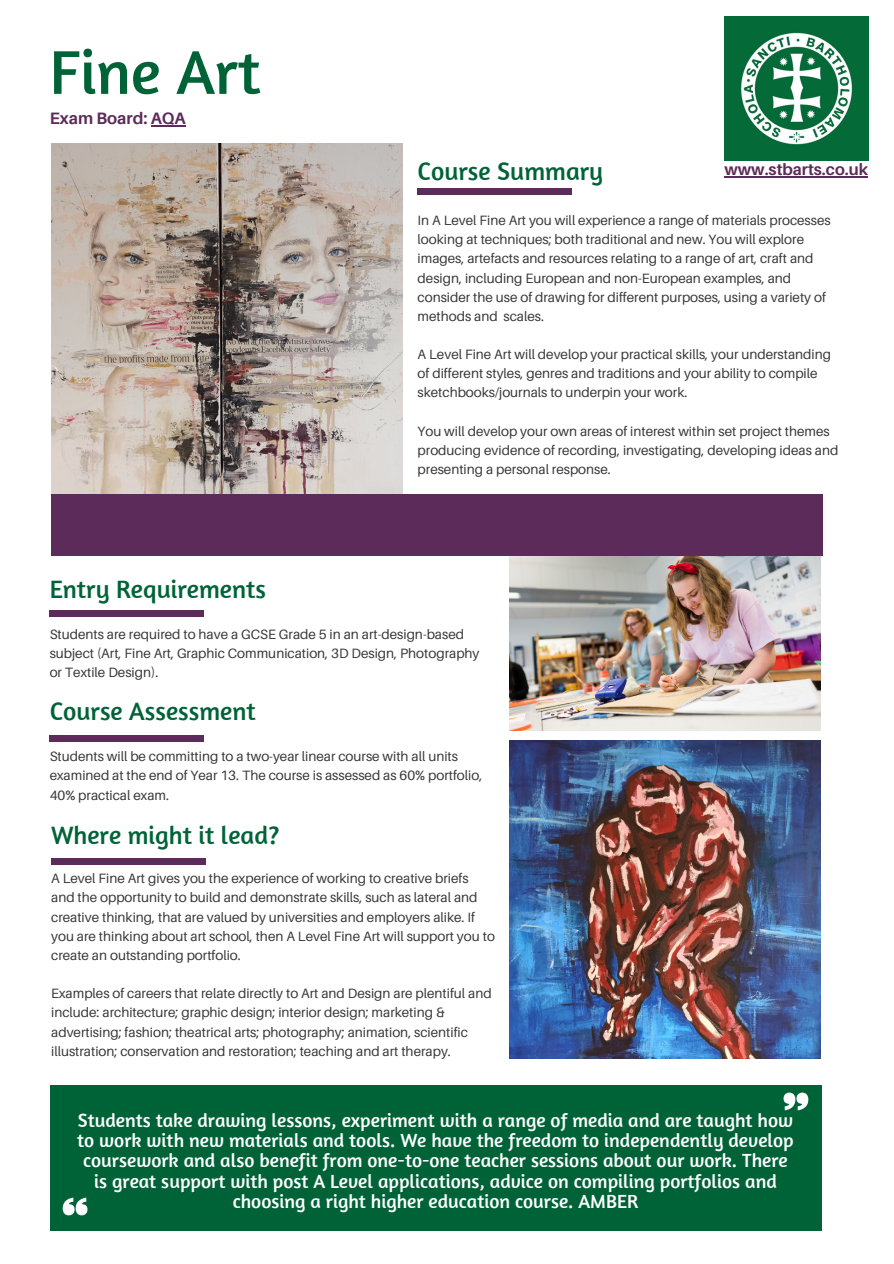
<style>
.page{position:relative;width:894px;height:1264px;background:#fff}
.page>*{position:absolute;margin:0;border:0;box-sizing:border-box;transform-origin:0 0}
.t1{font:62.85px "Amaranth";color:#006338}
.t2{font:25.65px "Amaranth";color:#006338}
.t3{font:19.5px/20.2px "Amaranth";color:#fff;text-align:center}
.t4{font:700 16.5px "Aileron";color:#5c2b59}
.t5{font:700 16.2px "Aileron";color:#5c2b59}
.t6{font:13.5px/19.2px "Aileron";color:#383838}
</style>
<div class="page">
<img style="left:509px;top:740px;width:311px;height:318px">
<img style="left:51px;top:144px;width:351px;height:350px">
<img style="left:509px;top:555px;width:311px;height:175px">
<div style="left:51px;top:494px;width:771px;height:61px;background:#5c2b59"></div>
<div style="left:50px;top:1084px;width:771px;height:146px;background:#006338"></div>
<svg style="left:783px;top:1092px;width:25px;height:18px"></svg>
<svg style="left:63px;top:1197px;width:24px;height:18px"></svg>
<div style="left:50px;top:611px;width:154px;height:5px;background:#5c2b59"></div>
<img style="left:724px;top:16px;width:144px;height:145px">
<div style="left:51px;top:858px;width:154px;height:6px;background:#5c2b59"></div>
<div style="left:50px;top:736px;width:154px;height:5px;background:#5c2b59"></div>
<div style="left:417px;top:189px;width:155px;height:5px;background:#5c2b59"></div>
<hr style="left:151px;top:125px;width:35px;height:2px;background:#5c2b59">
<hr style="left:724px;top:176px;width:143px;height:1px;background:#5c2b59">
<p class="t1" style="left:50px;top:32px;width:212px">Fine Art</p>
<p class="t4" style="left:50px;top:108px;width:137px">Exam Board: AQA</p>
<p class="t2" style="left:50px;top:573px;width:218px">Entry Requirements</p>
<p class="t2" style="left:417px;top:155px;width:187px">Course Summary</p>
<p class="t5" style="left:724px;top:159px;width:145px">www.stbarts.co.uk</p>
<p class="t6" style="left:417px;top:210px;width:414px">In A Level Fine Art you will experience a range of materials processes looking at techniques; both traditional and new. You will explore images, artefacts and resources relating to a range of art, craft and design, including European and non-European examples, and consider the use of drawing for different purposes, using a variety of methods and scales.</p>
<p class="t6" style="left:417px;top:344px;width:415px">A Level Fine Art will develop your practical skills, your understanding of different styles, genres and traditions and your ability to compile sketchbooks/journals to underpin your work.</p>
<p class="t6" style="left:417px;top:421px;width:422px">You will develop your own areas of interest within set project themes producing evidence of recording, investigating, developing ideas and presenting a personal response.</p>
<p class="t6" style="left:50px;top:624px;width:431px">Students are required to have a GCSE Grade 5 in an art-design-based subject (Art, Fine Art, Graphic Communication, 3D Design, Photography or Textile Design).</p>
<p class="t2" style="left:50px;top:694px;width:207px">Course Assessment</p>
<p class="t6" style="left:50px;top:746px;width:434px">Students will be committing to a two-year linear course with all units examined at the end of Year 13. The course is assessed as 60% portfolio,<br>40% practical exam.</p>
<p class="t2" style="left:51px;top:819px;width:229px">Where might it lead?</p>
<p class="t6" style="left:51px;top:868px;width:445px">A Level Fine Art gives you the experience of working to creative briefs and the opportunity to build and demonstrate skills, such as lateral and creative thinking, that are valued by universities and employers alike. If you are thinking about art school, then A Level Fine Art will support you to create an outstanding portfolio.</p>
<p class="t6" style="left:51px;top:983px;width:442px">Examples of careers that relate directly to Art and Design are plentiful and include: architecture; graphic design; interior design; marketing &amp; advertising; fashion; theatrical arts; photography; animation, scientific illustration; conservation and restoration; teaching and art therapy.</p>
<p class="t3" style="left:77px;top:1109px;width:718px">Students take drawing lessons, experiment with a range of media and are taught how to work with new materials and tools. We have the freedom to independently develop coursework and also benefit from one-to-one teacher sessions about our work. There is great support with post A Level applications, advice on compiling portfolios and choosing a right higher education course. AMBER</p>
</div>
